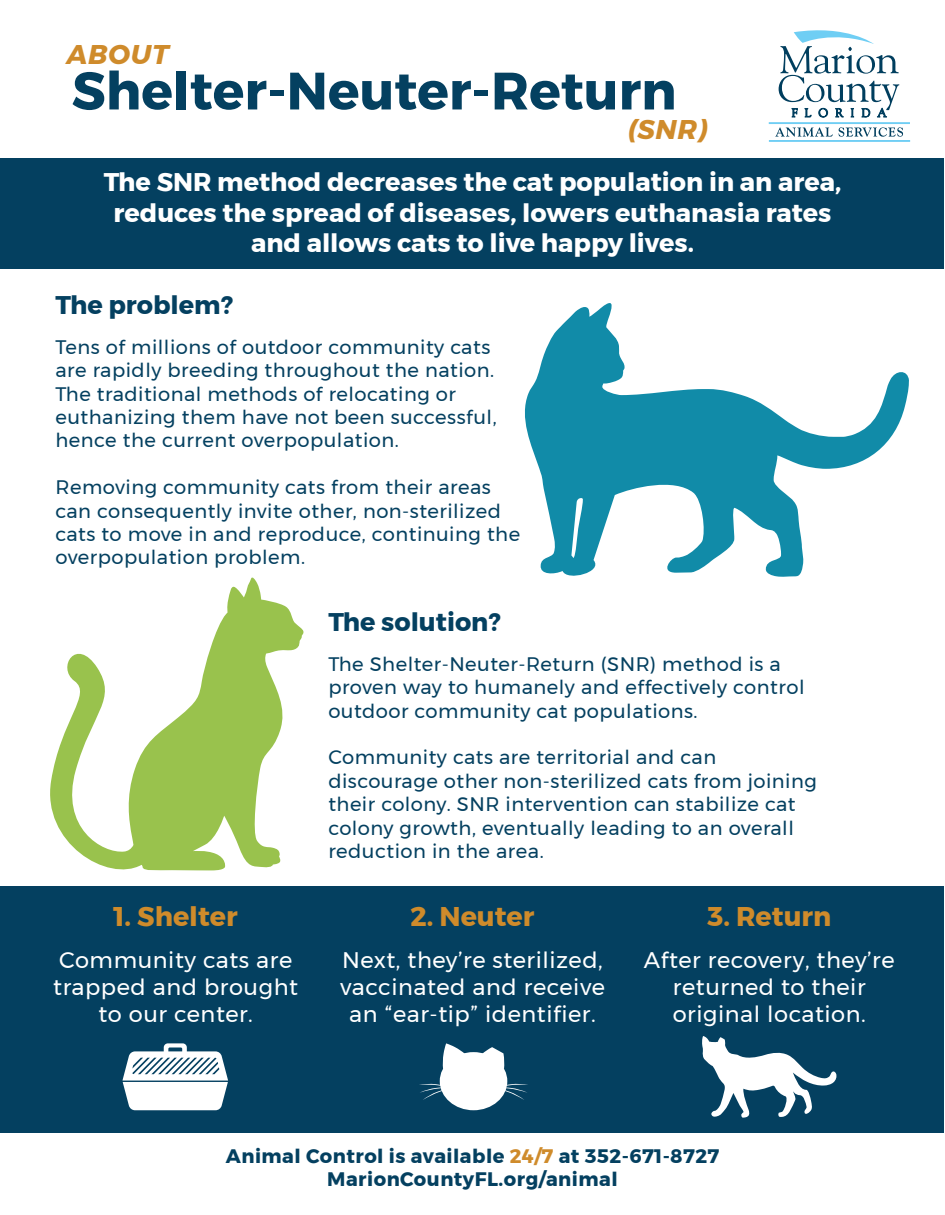
<style>
.page{position:relative;width:945px;height:1215px;background:#fff}
.page>*{position:absolute;margin:0;border:0;box-sizing:border-box;transform-origin:0 0}
.t1{font:700 52.5px "Montserrat";color:#044060}
.t2{font:700 27px "Montserrat";color:#cf8b2b}
.t3{font:italic 700 27px "Montserrat";letter-spacing:.025em;color:#cf8b2b}
.t4{font:700 25.5px/30.6px "Montserrat";color:#fff;text-align:center}
.t5{font:700 25.5px "Montserrat";color:#044060}
.t6{font:22.5px/27px "Montserrat";letter-spacing:.025em;color:#fff;text-align:center}
.t7{font:19.5px/23.4px "Montserrat";letter-spacing:.025em;color:#044060}
.t8{font:700 19.5px "Montserrat";letter-spacing:.025em;color:#044060}
.s1{color:#cf8b2b}
</style>
<div class="page">
<div style="left:1px;top:886px;width:943px;height:247px;background:#044060"></div>
<div style="left:1px;top:159px;width:943px;height:110px;background:#044060"></div>
<svg style="left:525px;top:303px;width:384px;height:274px"></svg>
<svg style="left:50px;top:577px;width:254px;height:294px"></svg>
<svg style="left:122px;top:1043px;width:106px;height:67px"></svg>
<div style="left:440px;top:1052px;width:67px;height:58px;background:#fff;border-radius:50%"></div>
<svg style="left:443px;top:1043px;width:22px;height:25px"></svg>
<svg style="left:482px;top:1047px;width:23px;height:22px"></svg>
<svg style="left:419px;top:1084px;width:29px;height:16px"></svg>
<svg style="left:499px;top:1084px;width:29px;height:16px"></svg>
<svg style="left:702px;top:1036px;width:135px;height:82px"></svg>
<hr style="left:769px;top:122px;width:141px;height:2px;background:#6fcef4">
<hr style="left:769px;top:140px;width:141px;height:2px;background:#6fcef4">
<svg style="left:779px;top:30px;width:120px;height:88px"></svg>
<svg style="left:775px;top:127px;width:128px;height:10px"></svg>
<p class="t3" style="left:67px;top:32px;width:103px">ABOUT</p>
<p class="t1" style="left:72px;top:49px;width:606px">Shelter-Neuter-Return</p>
<p class="t3" style="left:628px;top:108px;width:81px">(SNR)</p>
<p class="t4" style="left:104px;top:167px;width:739px">The SNR method decreases the cat population in an area, reduces the spread of diseases, lowers euthanasia rates</p>
<p class="t4" style="left:251px;top:228px;width:444px">and allows cats to live happy lives.</p>
<p class="t5" style="left:56px;top:284px;width:179px">The problem?</p>
<p class="t7" style="left:56px;top:335px;width:443px">Tens of millions of outdoor community cats are rapidly breeding throughout the nation.<br>The traditional methods of relocating or euthanizing them have not been successful, hence the current overpopulation.</p>
<p class="t7" style="left:56px;top:475px;width:466px">Removing community cats from their areas can consequently invite other, non-sterilized cats to move in and reproduce, continuing the overpopulation problem.</p>
<p class="t2" style="left:114px;top:895px;width:125px">1. Shelter</p>
<p class="t6" style="left:53px;top:946px;width:246px">Community cats are trapped and brought to our center.</p>
<p class="t5" style="left:328px;top:601px;width:174px">The solution?</p>
<p class="t7" style="left:328px;top:652px;width:478px">The Shelter-Neuter-Return (SNR) method is a proven way to humanely and effectively control outdoor community cat populations.</p>
<p class="t7" style="left:328px;top:746px;width:490px">Community cats are territorial and can discourage other non-sterilized cats from joining their colony. SNR intervention can stabilize cat colony growth, eventually leading to an overall reduction in the area.</p>
<p class="t2" style="left:411px;top:895px;width:125px">2. Neuter</p>
<p class="t6" style="left:340px;top:946px;width:266px">Next, they’re sterilized, vaccinated and receive an “ear-tip” identifier.</p>
<p class="t2" style="left:707px;top:895px;width:126px">3. Return</p>
<p class="t6" style="left:644px;top:946px;width:252px">After recovery, they’re returned to their original location.</p>
<p class="t8" style="left:226px;top:1140px;width:495px">Animal Control is available <span class="s1">24/7</span> at 352-671-8727</p>
<p class="t8" style="left:327px;top:1164px;width:292px">MarionCountyFL.org/animal</p>
</div>
